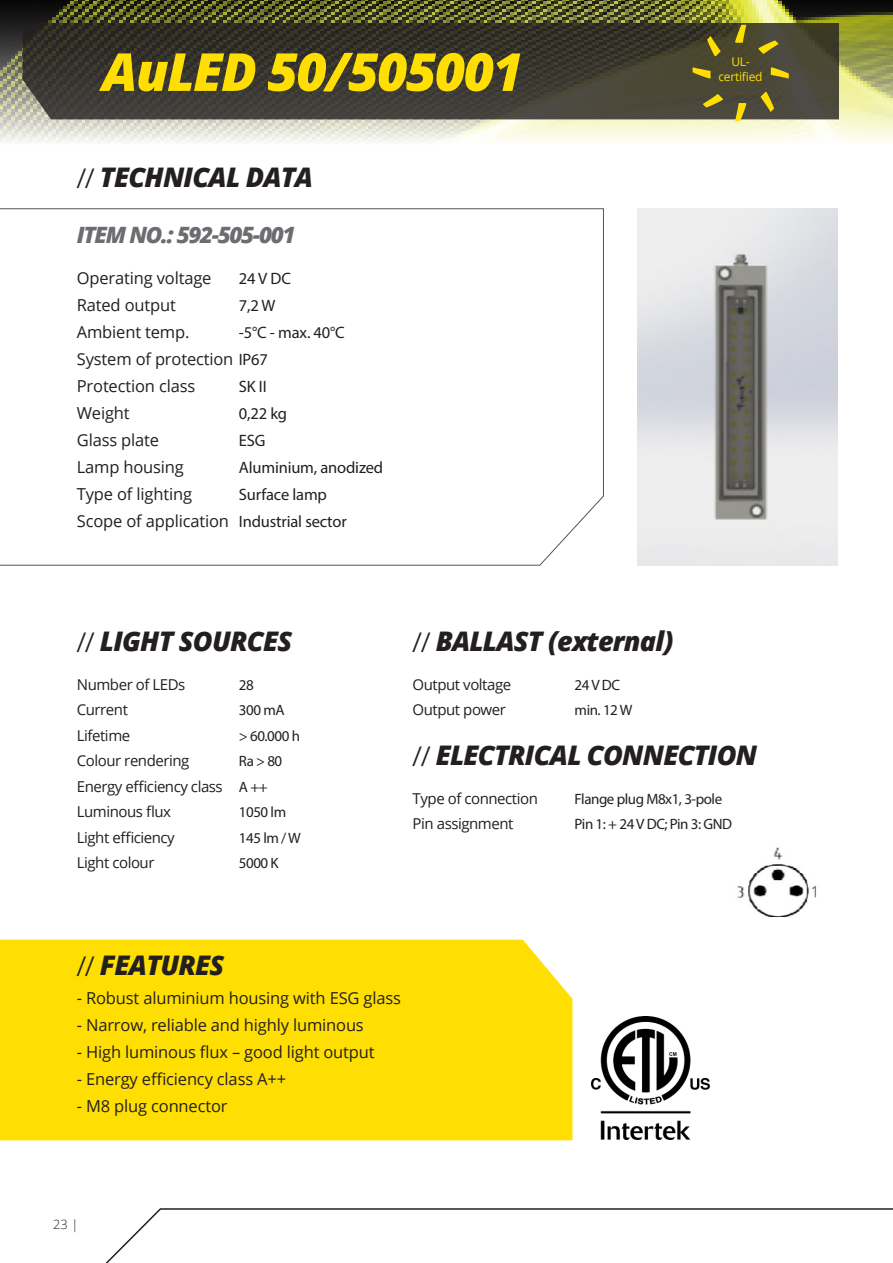
<style>
.page{position:relative;width:893px;height:1263px;background:#fff}
.page>*{position:absolute;margin:0;border:0;box-sizing:border-box;transform-origin:0 0}
.t1{font:105px "Open Sans";color:#ffdf01}
.t2{font:italic 800 52.5px "Open Sans";letter-spacing:-.03em;color:#ffdf01}
.t3{font:italic 800 27px "Open Sans";letter-spacing:-.03em;color:#231f20}
.t4{font:italic 800 22.5px "Open Sans";letter-spacing:-.06em;color:#6c6d70}
.t5{font:16.5px/27px "Open Sans";letter-spacing:-.01em;color:#231f20}
.t6{font:16.5px/27px "Myriad Pro";letter-spacing:-.01em;color:#231f20}
.t7{font:15px/25.5px "Open Sans";letter-spacing:-.03em;color:#231f20}
.t8{font:15px "Myriad Pro";letter-spacing:-.03em;color:#231f20}
.t9{font:300 12.75px "Open Sans";color:#231f20}
.t10{font:12px/14.4px "Open Sans";letter-spacing:-.02em;color:#ffdf01;text-align:center}
.s1{font-family:"Myriad Pro";font-weight:400;font-style:normal}
.s2{font-family:"Myriad Pro"}
.s3{font-family:"Open Sans"}
</style>
<div class="page">
<svg style="left:105px;top:1208px;width:788px;height:55px"></svg>
<img style="left:0;top:0;width:893px;height:142px">
<svg style="left:23px;top:23px;width:816px;height:96px;background:#3d3b31"></svg>
<svg style="left:0;top:208px;width:604px;height:358px"></svg>
<div style="left:0;top:939px;width:573px;height:201px;background:#ffdf01"></div>
<div style="left:82px;top:1208px;width:29px;height:33px;background:#fff"></div>
<img style="left:638px;top:208px;width:200px;height:358px">
<img style="left:737px;top:847px;width:79px;height:70px">
<img style="left:592px;top:1016px;width:117px;height:124px">
<p class="t2" style="left:102px;top:32px;width:422px">AuLED 50/505001</p>
<p class="t3" style="left:77px;top:156px;width:238px"><span class="s1">//</span> TECHNICAL DATA</p>
<p class="t4" style="left:77px;top:217px;width:220px">ITEM NO.: 592-505-001</p>
<p class="t5" style="left:77px;top:264px;width:136px">Operating voltage</p>
<p class="t6" style="left:239px;top:265px;width:54px">24 V DC</p>
<p class="t5" style="left:77px;top:291px;width:101px">Rated output</p>
<p class="t6" style="left:239px;top:292px;width:38px">7,2 W</p>
<p class="t5" style="left:77px;top:318px;width:114px">Ambient temp.</p>
<p class="t5" style="left:77px;top:318px;width:269px;text-indent:162px"><span class="s2">-5°C - max. 40°C<br></span>System of protection <span class="s2">IP67<br></span>Protection class</p>
<p class="t6" style="left:239px;top:373px;width:29px">SK II</p>
<p class="t5" style="left:77px;top:399px;width:54px">Weight</p>
<p class="t6" style="left:239px;top:400px;width:50px">0,22 kg</p>
<p class="t5" style="left:77px;top:426px;width:84px">Glass plate</p>
<p class="t6" style="left:239px;top:427px;width:28px">ESG</p>
<p class="t5" style="left:77px;top:453px;width:109px">Lamp housing</p>
<p class="t6" style="left:239px;top:454px;width:146px">Aluminium, anodized</p>
<p class="t5" style="left:77px;top:480px;width:117px">Type of lighting</p>
<p class="t6" style="left:77px;top:481px;width:271px;text-indent:162px">Surface lamp<br><span class="s3">Scope of application</span> Industrial sector</p>
<p class="t1" style="left:690px;top:-9px;width:102px">҉</p>
<p class="t10" style="left:718px;top:54px;width:46px">UL&shy;certified</p>
<p class="t3" style="left:77px;top:620px;width:217px"><span class="s1">//</span> LIGHT SOURCES</p>
<p class="t7" style="left:77px;top:671px;width:110px">Number of LEDs</p>
<p class="t8" style="left:239px;top:675px;width:16px">28</p>
<p class="t7" style="left:77px;top:696px;width:53px">Current</p>
<p class="t8" style="left:239px;top:701px;width:47px">300 mA</p>
<p class="t7" style="left:77px;top:722px;width:55px">Lifetime</p>
<p class="t8" style="left:239px;top:726px;width:63px">&gt; 60.000 h</p>
<p class="t7" style="left:77px;top:747px;width:114px">Colour rendering</p>
<p class="t7" style="left:77px;top:747px;width:207px;text-indent:162px"><span class="s2">Ra &gt; 80<br></span>Energy efficiency class <span class="s2">A ++<br></span>Luminous flux</p>
<p class="t8" style="left:239px;top:803px;width:49px">1050 lm</p>
<p class="t7" style="left:77px;top:824px;width:100px">Light efficiency</p>
<p class="t8" style="left:239px;top:828px;width:63px">145 lm / W</p>
<p class="t7" style="left:77px;top:849px;width:79px">Light colour</p>
<p class="t8" style="left:239px;top:854px;width:41px">5000 K</p>
<p class="t3" style="left:413px;top:620px;width:262px"><span class="s1">//</span> BALLAST (external)</p>
<p class="t7" style="left:413px;top:671px;width:100px">Output voltage</p>
<p class="t8" style="left:575px;top:675px;width:47px">24 V DC</p>
<p class="t7" style="left:413px;top:696px;width:95px">Output power</p>
<p class="t8" style="left:575px;top:701px;width:59px">min. 12 W</p>
<p class="t3" style="left:413px;top:734px;width:346px"><span class="s1">//</span> ELECTRICAL CONNECTION</p>
<p class="t7" style="left:413px;top:785px;width:127px">Type of connection</p>
<p class="t8" style="left:575px;top:789px;width:149px">Flange plug M8x1, 3-pole</p>
<p class="t7" style="left:413px;top:811px;width:102px">Pin assignment</p>
<p class="t8" style="left:575px;top:815px;width:159px">Pin 1: + 24 V DC; Pin 3: GND</p>
<p class="t3" style="left:77px;top:945px;width:149px"><span class="s1">//</span> FEATURES</p>
<p class="t5" style="left:77px;top:983px;width:326px">- Robust aluminium housing with ESG glass</p>
<p class="t5" style="left:77px;top:1010px;width:288px">- Narrow, reliable and highly luminous</p>
<p class="t5" style="left:77px;top:1037px;width:299px">- High luminous flux – good light output</p>
<p class="t5" style="left:77px;top:1064px;width:211px">- Energy efficiency class A++</p>
<p class="t5" style="left:77px;top:1091px;width:152px">- M8 plug connector</p>
<p class="t9" style="left:53px;top:1216px;width:27px">23 |</p>
</div>
